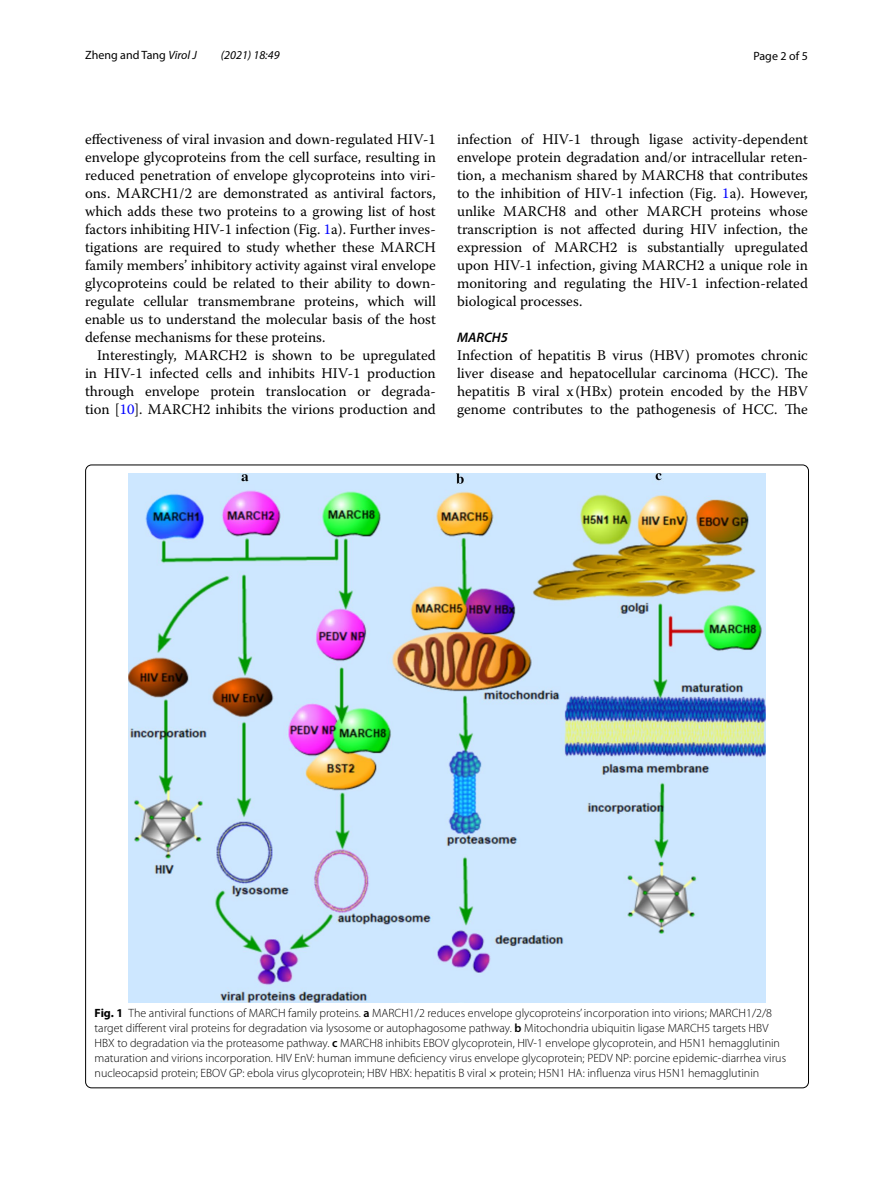
<style>
.page{position:relative;width:893px;height:1187px;background:#fff}
.page>*{position:absolute;margin:0;border:0;box-sizing:border-box;transform-origin:0 0}
.t1{font:14.7px/18px "Warnock Pro";color:#000;text-align:justify}
.t2{font:italic 600 13.8px "Myriad Pro";color:#000}
.t3{font:300 12px/15px "Myriad Pro";color:#000}
.t4{font:12px "Myriad Pro";color:#000}
.t5{font:italic 12px "Myriad Pro";color:#000}
.s1{font-style:italic}
.s2{color:#00f}
.s3{font-weight:700}
.s4{font-weight:600}
.s5{font-family:"MTSY";font-weight:400}
</style>
<div class="page">
<img style="left:128px;top:474px;width:638px;height:528px">
<p class="t4" style="left:85px;top:48px;width:113px">Zheng and Tang <span class="s1">Virol J</span></p>
<p class="t5" style="left:221px;top:48px;width:60px">(2021) 18:49</p>
<p class="t4" style="left:753px;top:48px;width:56px">Page 2 of 5</p>
<p class="t1" style="left:85px;top:130px;width:352px">effectiveness of viral invasion and down-regulated HIV-1 envelope glycoproteins from the cell surface, resulting in reduced penetration of envelope glycoproteins into viri&shy;ons. MARCH1/2 are demonstrated as antiviral factors, which adds these two proteins to a growing list of host factors inhibiting HIV-1 infection (Fig. <span class="s2">1</span>a). Further inves&shy;tigations are required to study whether these MARCH family members’ inhibitory activity against viral envelope glycoproteins could be related to their ability to down&shy;regulate cellular transmembrane proteins, which will enable us to understand the molecular basis of the host defense mechanisms for these proteins.</p>
<p class="t1" style="left:85px;top:346px;width:352px;text-indent:12px">Interestingly, MARCH2 is shown to be upregulated in HIV-1 infected cells and inhibits HIV-1 production through envelope protein translocation or degrada&shy;tion [<span class="s2">10</span>]. MARCH2 inhibits the virions production and</p>
<p class="t1" style="left:457px;top:130px;width:352px">infection of HIV-1 through ligase activity-dependent envelope protein degradation and/or intracellular reten&shy;tion, a mechanism shared by MARCH8 that contributes to the inhibition of HIV-1 infection (Fig. <span class="s2">1</span>a). However, unlike MARCH8 and other MARCH proteins whose transcription is not affected during HIV infection, the expression of MARCH2 is substantially upregulated upon HIV-1 infection, giving MARCH2 a unique role in monitoring and regulating the HIV-1 infection-related biological processes.</p>
<p class="t2" style="left:457px;top:328px;width:52px">MARCH5</p>
<p class="t1" style="left:457px;top:346px;width:352px">Infection of hepatitis B virus (HBV) promotes chronic liver disease and hepatocellular carcinoma (HCC). The hepatitis B viral x (HBx) protein encoded by the HBV genome contributes to the pathogenesis of HCC. The</p>
<p class="t3" style="left:95px;top:1005px;width:693px"><span class="s3">Fig. 1</span> The antiviral functions of MARCH family proteins. <span class="s4">a</span> MARCH1/2 reduces envelope glycoproteins’ incorporation into virions; MARCH1/2/8 target different viral proteins for degradation via lysosome or autophagosome pathway. <span class="s4">b</span> Mitochondria ubiquitin ligase MARCH5 targets HBV HBX to degradation via the proteasome pathway. <span class="s4">c</span> MARCH8 inhibits EBOV glycoprotein, HIV-1 envelope glycoprotein, and H5N1 hemagglutinin maturation and virions incorporation. HIV EnV: human immune deficiency virus envelope glycoprotein; PEDV NP: porcine epidemic-diarrhea virus nucleocapsid protein; EBOV GP: ebola virus glycoprotein; HBV HBX: hepatitis B viral<span class="s5">×</span>protein; H5N1 HA: influenza virus H5N1 hemagglutinin</p>
</div>
